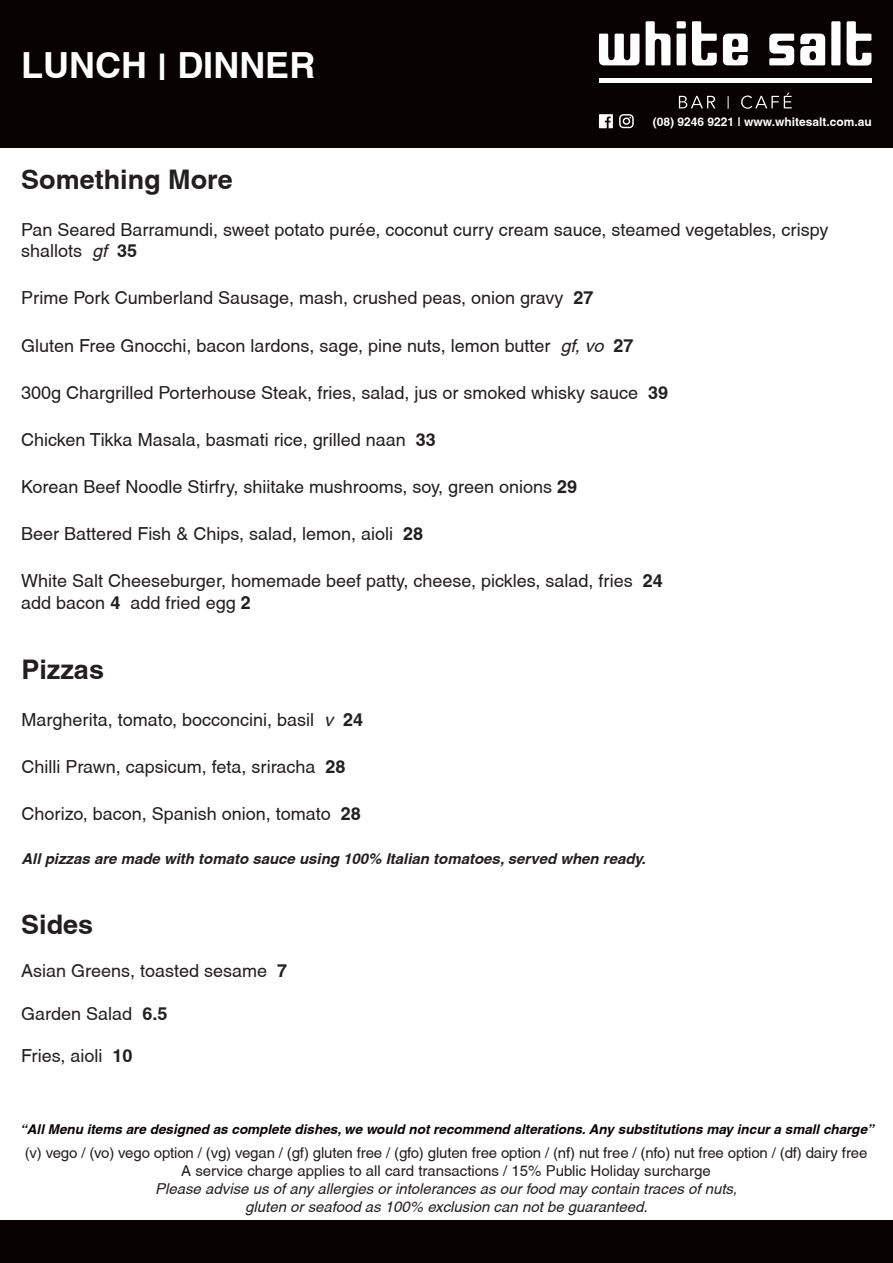
<style>
.page{position:relative;width:893px;height:1263px;background:#fff}
.page>*{position:absolute;margin:0;border:0;box-sizing:border-box;transform-origin:0 0}
.t1{font:700 36px "Helvetica";color:#fff}
.t2{font:700 27px "Helvetica";color:#231f20}
.t3{font:18px/21.6px "Helvetica";color:#231f20}
.t4{font:15px/18px "Helvetica";letter-spacing:-.01em;color:#231f20;text-align:center}
.t5{font:italic 15px/18px "Helvetica";color:#231f20;text-align:center}
.t6{font:italic 700 15px "Helvetica";color:#231f20}
.t7{font:italic 700 13.5px "Helvetica";color:#080302}
.t8{font:700 12px "Helvetica";color:#fff}
.s1{font-style:italic}
.s2{font-weight:700}
</style>
<div class="page">
<div style="left:0;top:0;width:893px;height:147px;background:#080302"></div>
<div style="left:0;top:1220px;width:893px;height:43px;background:#080302"></div>
<svg style="left:679px;top:96px;width:36px;height:12px"></svg>
<svg style="left:741px;top:93px;width:51px;height:16px"></svg>
<svg style="left:728px;top:96px;width:1px;height:13px"></svg>
<div style="left:599px;top:78px;width:273px;height:5px;background:#fff"></div>
<svg style="left:599px;top:33px;width:41px;height:32px"></svg>
<svg style="left:646px;top:21px;width:24px;height:44px"></svg>
<svg style="left:847px;top:21px;width:24px;height:45px"></svg>
<svg style="left:692px;top:21px;width:25px;height:45px"></svg>
<svg style="left:800px;top:34px;width:25px;height:31px"></svg>
<svg style="left:723px;top:34px;width:25px;height:31px"></svg>
<svg style="left:769px;top:34px;width:25px;height:31px"></svg>
<svg style="left:831px;top:21px;width:9px;height:45px"></svg>
<svg style="left:677px;top:21px;width:9px;height:44px"></svg>
<svg style="left:599px;top:114px;width:14px;height:14px"></svg>
<svg style="left:619px;top:114px;width:15px;height:14px"></svg>
<h1 class="t1" style="left:21px;top:44px;width:296px">LUNCH | DINNER</h1>
<p class="t8" style="left:653px;top:114px;width:220px">(08) 9246 9221 | www.whitesalt.com.au</p>
<h2 class="t2" style="left:21px;top:163px;width:213px">Something More</h2>
<p class="t3" style="left:21px;top:219px;width:809px">Pan Seared Barramundi, sweet potato purée, coconut curry cream sauce, steamed vegetables, crispy shallots <span class="s1">gf</span> <span class="s2">35</span></p>
<p class="t3" style="left:21px;top:287px;width:574px">Prime Pork Cumberland Sausage, mash, crushed peas, onion gravy <span class="s2">27</span></p>
<p class="t3" style="left:21px;top:334px;width:614px">Gluten Free Gnocchi, bacon lardons, sage, pine nuts, lemon butter <span class="s1">gf, vo</span> <span class="s2">27</span></p>
<p class="t3" style="left:21px;top:382px;width:648px">300g Chargrilled Porterhouse Steak, fries, salad, jus or smoked whisky sauce <span class="s2">39</span></p>
<p class="t3" style="left:21px;top:429px;width:416px">Chicken Tikka Masala, basmati rice, grilled naan <span class="s2">33</span></p>
<p class="t3" style="left:21px;top:476px;width:557px">Korean Beef Noodle Stirfry, shiitake mushrooms, soy, green onions <span class="s2">29</span></p>
<p class="t3" style="left:21px;top:523px;width:403px">Beer Battered Fish &amp; Chips, salad, lemon, aioli <span class="s2">28</span></p>
<p class="t3" style="left:21px;top:570px;width:643px">White Salt Cheeseburger, homemade beef patty, cheese, pickles, salad, fries <span class="s2">24 </span>add bacon <span class="s2">4</span> add fried egg <span class="s2">2</span></p>
<h2 class="t2" style="left:21px;top:653px;width:84px">Pizzas</h2>
<p class="t3" style="left:21px;top:709px;width:343px">Margherita, tomato, bocconcini, basil <span class="s1">v</span> <span class="s2">24</span></p>
<p class="t3" style="left:21px;top:756px;width:326px">Chilli Prawn, capsicum, feta, sriracha <span class="s2">28</span></p>
<p class="t3" style="left:21px;top:803px;width:341px">Chorizo, bacon, Spanish onion, tomato <span class="s2">28</span></p>
<p class="t6" style="left:21px;top:849px;width:626px">All pizzas are made with tomato sauce using 100% Italian tomatoes, served when ready.</p>
<h2 class="t2" style="left:21px;top:908px;width:74px">Sides</h2>
<p class="t3" style="left:21px;top:959px;width:267px">Asian Greens, toasted sesame <span class="s2">7</span></p>
<p class="t3" style="left:21px;top:1002px;width:148px">Garden Salad <span class="s2">6.5</span></p>
<p class="t3" style="left:21px;top:1045px;width:113px">Fries, aioli <span class="s2">10</span></p>
<p class="t7" style="left:20px;top:1121px;width:855px">“All Menu items are designed as complete dishes, we would not recommend alterations. Any substitutions may incur a small charge”</p>
<p class="t4" style="left:25px;top:1144px;width:844px">(v) vego / (vo) vego option / (vg) vegan / (gf) gluten free / (gfo) gluten free option / (nf) nut free / (nfo) nut free option / (df) dairy free<br>A service charge applies to all card transactions / 15% Public Holiday surcharge</p>
<p class="t5" style="left:155px;top:1180px;width:583px">Please advise us of any allergies or intolerances as our food may contain traces of nuts, gluten or seafood as 100% exclusion can not be guaranteed.</p>
</div>
